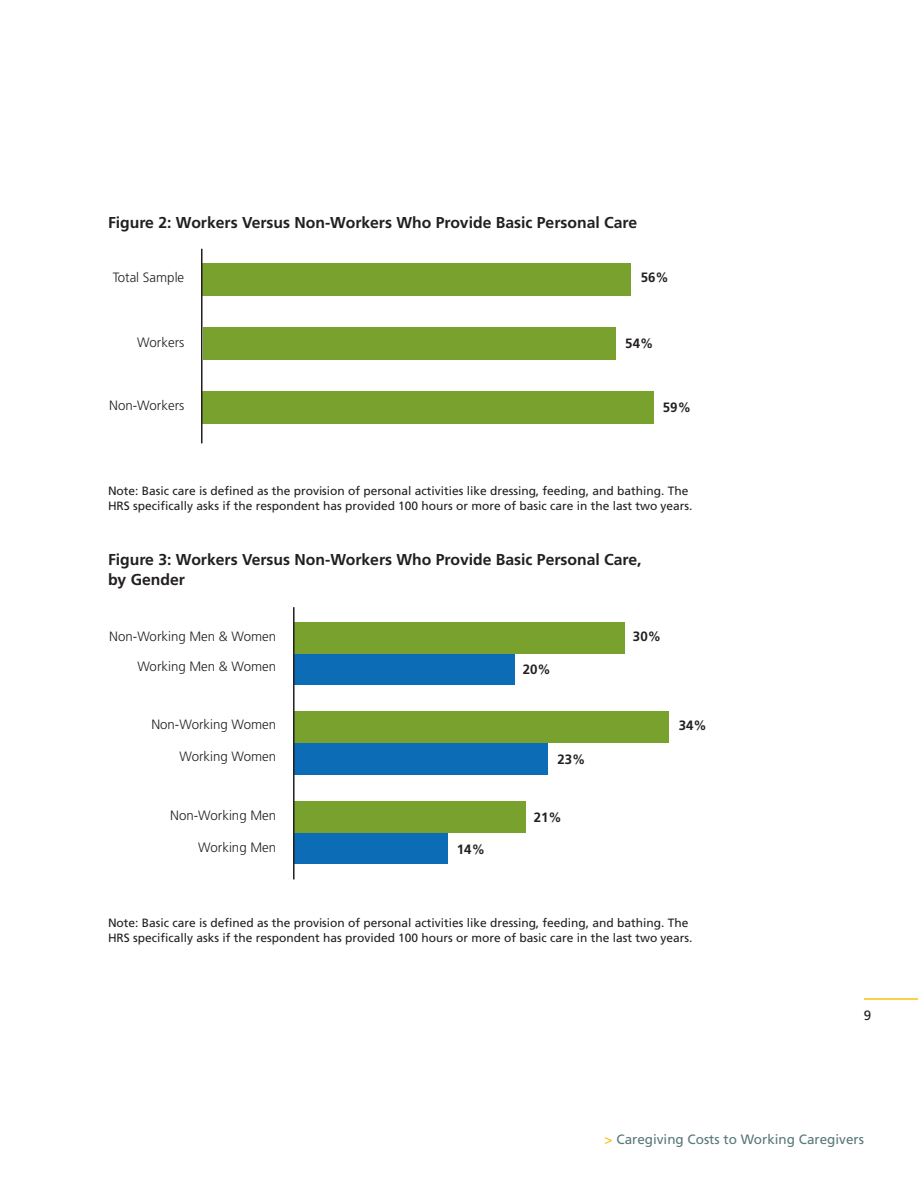
<style>
.page{position:relative;width:918px;height:1188px;background:#fff}
.page>*{position:absolute;margin:0;border:0;box-sizing:border-box;transform-origin:0 0}
.t1{font:700 15.75px/19.5px "Frutiger";color:#231f20}
.t2{font:300 13.5px "Frutiger";color:#231f20}
.t3{font:13.5px "Frutiger";color:#597879}
.t4{font:700 13.5px "Frutiger";color:#231f20}
.t5{font:13.5px "Frutiger";color:#231f20}
.t6{font:12px/15px "Frutiger";color:#231f20}
.s1{color:#fdbe12}
</style>
<div class="page">
<hr style="left:864px;top:998px;width:54px;height:2px;background:#fdbe12">
<div style="left:203px;top:263px;width:428px;height:32px;background:#78a22d"></div>
<div style="left:203px;top:327px;width:413px;height:32px;background:#78a22d"></div>
<div style="left:203px;top:392px;width:451px;height:32px;background:#78a22d"></div>
<hr style="left:201px;top:249px;width:2px;height:194px;background:#231f20">
<div style="left:293px;top:653px;width:221px;height:32px;background:#0d6cb6"></div>
<div style="left:293px;top:743px;width:254px;height:31px;background:#0d6cb6"></div>
<div style="left:293px;top:832px;width:155px;height:32px;background:#0d6cb6"></div>
<div style="left:293px;top:622px;width:332px;height:31px;background:#78a22d"></div>
<div style="left:293px;top:712px;width:376px;height:31px;background:#78a22d"></div>
<div style="left:293px;top:801px;width:232px;height:31px;background:#78a22d"></div>
<hr style="left:293px;top:608px;width:2px;height:271px;background:#231f20">
<h1 class="t1" style="left:108px;top:214px;width:531px">Figure 2: Workers Versus Non-Workers Who Provide Basic Personal Care</h1>
<p class="t2" style="left:113px;top:272px;width:73px">Total Sample</p>
<p class="t4" style="left:641px;top:272px;width:30px">56%</p>
<p class="t2" style="left:137px;top:337px;width:48px">Workers</p>
<p class="t4" style="left:625px;top:338px;width:30px">54%</p>
<p class="t2" style="left:109px;top:400px;width:76px">Non-Workers</p>
<p class="t4" style="left:663px;top:402px;width:30px">59%</p>
<p class="t6" style="left:108px;top:484px;width:586px">Note: Basic care is defined as the provision of personal activities like dressing, feeding, and bathing. The<br>HRS specifically asks if the respondent has provided 100 hours or more of basic care in the last two years.</p>
<h1 class="t1" style="left:108px;top:551px;width:535px">Figure 3: Workers Versus Non-Workers Who Provide Basic Personal Care, by Gender</h1>
<p class="t2" style="left:109px;top:630px;width:168px">Non-Working Men &amp; Women</p>
<p class="t2" style="left:137px;top:661px;width:140px">Working Men &amp; Women</p>
<p class="t4" style="left:523px;top:664px;width:30px">20%</p>
<p class="t4" style="left:633px;top:631px;width:30px">30%</p>
<p class="t2" style="left:151px;top:719px;width:126px">Non-Working Women</p>
<p class="t4" style="left:679px;top:720px;width:30px">34%</p>
<p class="t2" style="left:179px;top:751px;width:98px">Working Women</p>
<p class="t4" style="left:558px;top:754px;width:30px">23%</p>
<p class="t2" style="left:170px;top:810px;width:107px">Non-Working Men</p>
<p class="t2" style="left:198px;top:842px;width:79px">Working Men</p>
<p class="t4" style="left:457px;top:844px;width:30px">14%</p>
<p class="t4" style="left:534px;top:811px;width:30px">21%</p>
<p class="t6" style="left:108px;top:916px;width:586px">Note: Basic care is defined as the provision of personal activities like dressing, feeding, and bathing. The<br>HRS specifically asks if the respondent has provided 100 hours or more of basic care in the last two years.</p>
<p class="t5" style="left:864px;top:1009px;width:9px">9</p>
<p class="t3" style="left:605px;top:1134px;width:261px"><span class="s1">&gt;</span> Caregiving Costs to Working Caregivers</p>
</div>
